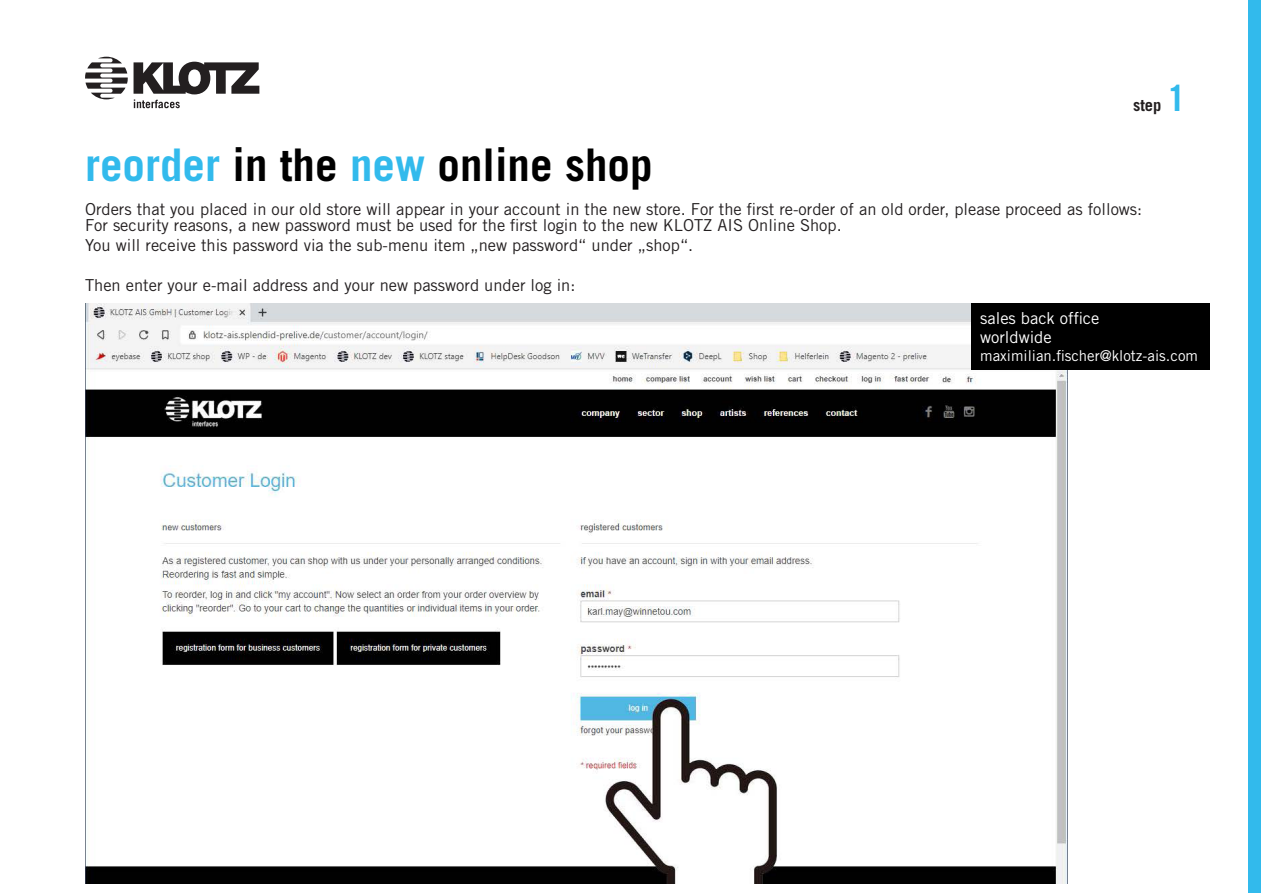
<style>
.page{position:relative;width:1263px;height:893px;background:#fff}
.page>*{position:absolute;margin:0;border:0;box-sizing:border-box;transform-origin:0 0}
.t1{font:700 45px "Trade Gothic LT Pro";color:#000}
.t2{font:16.5px/16.5px "Trade Gothic LT Pro";color:#231f20}
.t3{font:16.5px/19.8px "Trade Gothic LT Pro";color:#fff}
.t4{font:700 16.5px "Trade Gothic LT Pro";color:#231f20}
.t5{font:15px "Trade Gothic LT Pro";color:#fff}
.s1{color:#32baec}
.s2{font-size:36px;color:#32baec}
</style>
<div class="page">
<div style="left:1248px;top:0;width:13px;height:893px;background:#32baec"></div>
<svg style="left:134px;top:62px;width:125px;height:46px"></svg>
<svg style="left:85px;top:57px;width:43px;height:42px"></svg>
<img style="left:85px;top:303px;width:983px;height:580px">
<div style="left:972px;top:303px;width:238px;height:67px;background:#000"></div>
<h1 class="t1" style="left:85px;top:138px;width:569px"><span class="s1">reorder</span> in the <span class="s1">new</span> online shop</h1>
<p class="t4" style="left:1133px;top:95px;width:55px">step <span class="s2">1</span></p>
<p class="t2" style="left:85px;top:201px;width:1059px">Orders that you placed in our old store will appear in your account in the new store. For the first re-order of an old order, please proceed as follows:<br>For security reasons, a new password must be used for the first login to the new KLOTZ AIS Online Shop.</p>
<p class="t2" style="left:85px;top:237px;width:610px">You will receive this password via the sub-menu item „new password“ under „shop“.</p>
<p class="t2" style="left:85px;top:277px;width:492px">Then enter your e-mail address and your new password under log in:</p>
<p class="t3" style="left:980px;top:308px;width:121px">sales back office worldwide</p>
<p class="t5" style="left:980px;top:347px;width:219px">maximilian.fischer@klotz-ais.com</p>
</div>
